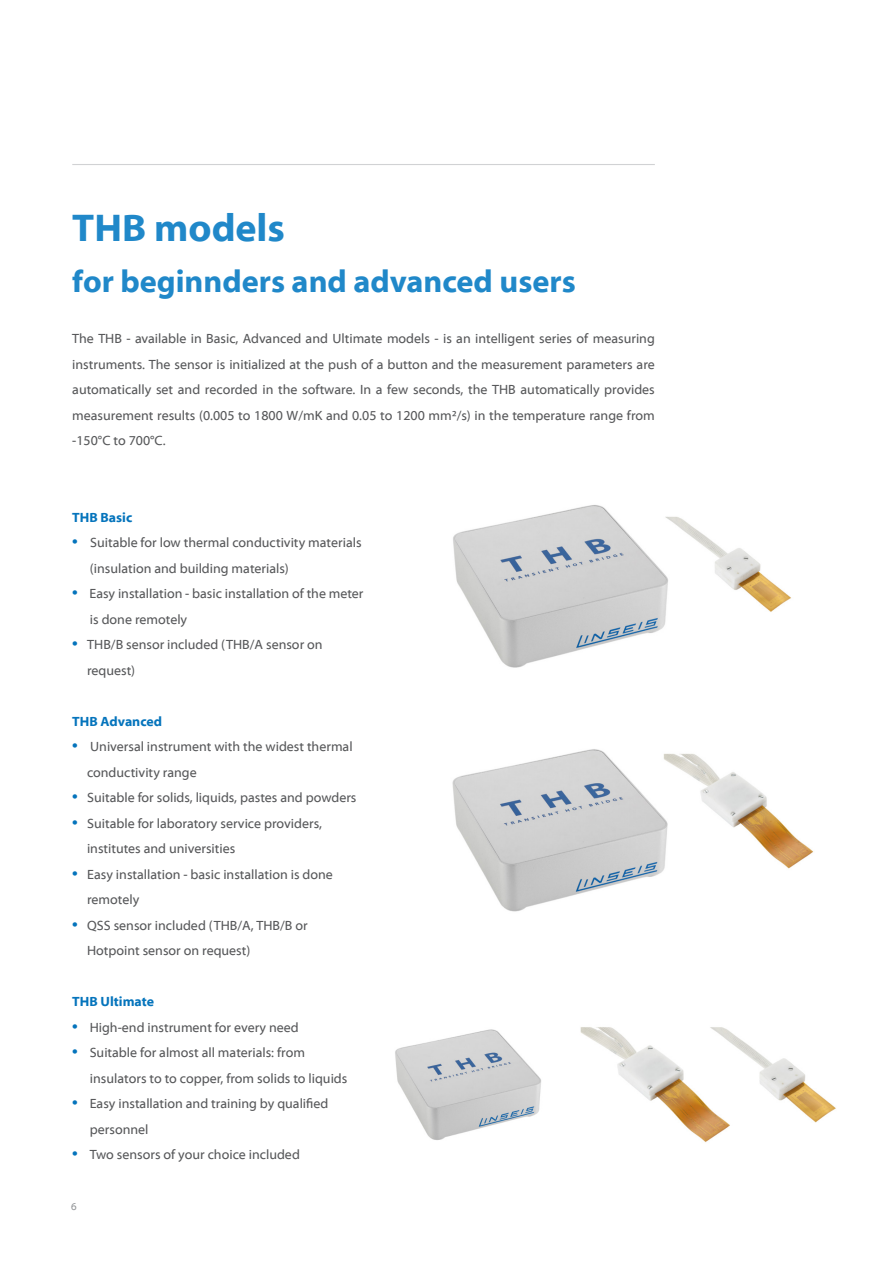
<style>
.page{position:relative;width:893px;height:1263px;background:#fff}
.page>*{position:absolute;margin:0;border:0;box-sizing:border-box;transform-origin:0 0}
.Überschrift_2{font:700 39px "Myriad Web Pro";color:#2088c9}
.Überschrift_2-2{font:700 31.5px "Myriad Web Pro";color:#2088c9}
.Fließtext_9pt{font:13.5px/25.5px "Myriad Web Pro";color:#57585a;text-align:justify}
.Fließtext_9pt-2{font:700 13.5px "Myriad Web Pro";color:#0574bc}
.t1{font:10.5px "Myriad Web Pro";color:#939598}
.s1{font-weight:700;font-size:16.5px;color:#0574bc}
</style>
<div class="page">
<hr style="left:72px;top:164px;width:583px;height:1px;background:#d1d2d4">
<img style="left:453px;top:505px;width:338px;height:163px">
<img style="left:452px;top:749px;width:362px;height:163px">
<img style="left:395px;top:1027px;width:441px;height:115px">
<p class="Überschrift_2" style="left:72px;top:207px;width:214px">THB models</p>
<p class="Überschrift_2-2" style="left:72px;top:264px;width:505px">for beginnders and advanced users</p>
<p class="Fließtext_9pt" style="left:72px;top:326px;width:584px">The THB - available in Basic, Advanced and Ultimate models - is an intelligent series of measuring instruments. The sensor is initialized at the push of a button and the measurement parameters are automatically set and recorded in the software. In a few seconds, the THB automatically provides measurement results (0.005 to 1800 W/mK and 0.05 to 1200 mm²/s) in the temperature range from -150°C to 700°C.</p>
<p class="Fließtext_9pt-2" style="left:72px;top:510px;width:62px">THB Basic</p>
<p class="Fließtext_9pt" style="left:72px;top:530px;width:291px"><span class="s1">•</span> Suitable for low thermal conductivity materials</p>
<p class="Fließtext_9pt" style="left:90px;top:556px;width:200px">(insulation and building materials)</p>
<p class="Fließtext_9pt" style="left:72px;top:581px;width:293px"><span class="s1">•</span> Easy installation - basic installation of the meter</p>
<p class="Fließtext_9pt" style="left:90px;top:607px;width:99px">is done remotely</p>
<p class="Fließtext_9pt" style="left:72px;top:632px;width:252px"><span class="s1">•</span> THB/B sensor included (THB/A sensor on</p>
<p class="Fließtext_9pt" style="left:87px;top:658px;width:50px">request)</p>
<p class="Fließtext_9pt-2" style="left:72px;top:714px;width:91px">THB Advanced</p>
<p class="Fließtext_9pt" style="left:72px;top:734px;width:282px"><span class="s1">•</span> Universal instrument with the widest thermal</p>
<p class="Fließtext_9pt" style="left:87px;top:760px;width:111px">conductivity range</p>
<p class="Fließtext_9pt" style="left:72px;top:785px;width:286px"><span class="s1">•</span> Suitable for solids, liquids, pastes and powders</p>
<p class="Fließtext_9pt" style="left:72px;top:811px;width:251px"><span class="s1">•</span> Suitable for laboratory service providers,</p>
<p class="Fließtext_9pt" style="left:87px;top:836px;width:150px">institutes and universities</p>
<p class="Fließtext_9pt" style="left:72px;top:862px;width:262px"><span class="s1">•</span> Easy installation - basic installation is done</p>
<p class="Fließtext_9pt" style="left:87px;top:887px;width:54px">remotely</p>
<p class="Fließtext_9pt" style="left:72px;top:913px;width:237px"><span class="s1">•</span> QSS sensor included (THB/A, THB/B or</p>
<p class="Fließtext_9pt" style="left:87px;top:938px;width:165px">Hotpoint sensor on request)</p>
<p class="Fließtext_9pt-2" style="left:72px;top:994px;width:83px">THB Ultimate</p>
<p class="Fließtext_9pt" style="left:72px;top:1015px;width:228px"><span class="s1">•</span> High-end instrument for every need</p>
<p class="Fließtext_9pt" style="left:72px;top:1040px;width:234px"><span class="s1">•</span> Suitable for almost all materials: from</p>
<p class="Fließtext_9pt" style="left:90px;top:1066px;width:259px">insulators to to copper, from solids to liquids</p>
<p class="Fließtext_9pt" style="left:72px;top:1091px;width:258px"><span class="s1">•</span> Easy installation and training by qualified</p>
<p class="Fließtext_9pt" style="left:90px;top:1117px;width:60px">personnel</p>
<p class="Fließtext_9pt" style="left:72px;top:1142px;width:229px"><span class="s1">•</span> Two sensors of your choice included</p>
<p class="t1" style="left:71px;top:1201px;width:7px">6</p>
</div>
